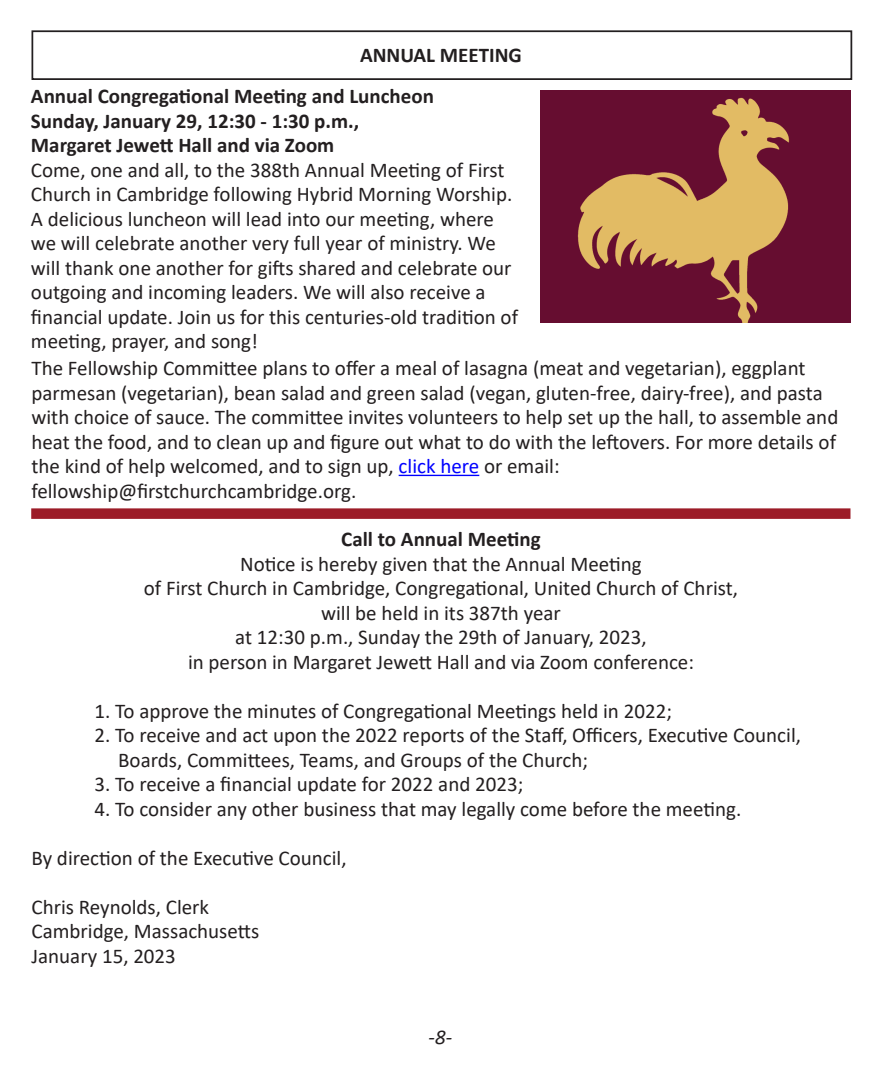
<style>
.page{position:relative;width:882px;height:1071px;background:#fff}
.page>*{position:absolute;margin:0;border:0;box-sizing:border-box;transform-origin:0 0}
.Paragraph_Style_1{font:21px/24.5px "Calibri";color:#231f20}
.Paragraph_Style_1-2{font:700 21px "Calibri";color:#231f20}
.Paragraph_Style_1-3{font:italic 21px "Calibri";color:#231f20}
.s1{color:#00f}
</style>
<div class="page">
<div style="left:32px;top:30px;width:820px;height:50px;border:2px solid #231f20"></div>
<img style="left:540px;top:91px;width:310px;height:232px">
<hr style="left:399px;top:475px;width:80px;height:1px;background:#00f">
<div style="left:31px;top:508px;width:819px;height:11px;background:#9c1c28"></div>
<p class="Paragraph_Style_1-2" style="left:360px;top:40px;width:163px">ANNUAL MEETING</p>
<p class="Paragraph_Style_1-2" style="left:31px;top:81px;width:405px">Annual Congregational Meeting and Luncheon</p>
<p class="Paragraph_Style_1-2" style="left:31px;top:106px;width:330px">Sunday, January 29, 12:30 - 1:30 p.m.,</p>
<p class="Paragraph_Style_1-2" style="left:31px;top:130px;width:305px">Margaret Jewett Hall and via Zoom</p>
<p class="Paragraph_Style_1" style="left:31px;top:157px;width:489px">Come, one and all, to the 388th Annual Meeting of First Church in Cambridge following Hybrid Morning Worship.<br>A delicious luncheon will lead into our meeting, where we will celebrate another very full year of ministry. We will thank one another for gifts shared and celebrate our outgoing and incoming leaders. We will also receive a financial update. Join us for this centuries-old tradition of meeting, prayer, and song!</p>
<p class="Paragraph_Style_1" style="left:32px;top:355px;width:776px">The Fellowship Committee plans to offer a meal of lasagna (meat and vegetarian), eggplant</p>
<p class="Paragraph_Style_1" style="left:32px;top:380px;width:808px">parmesan (vegetarian), bean salad and green salad (vegan, gluten-free, dairy-free), and pasta with choice of sauce. The committee invites volunteers to help set up the hall, to assemble and heat the food, and to clean up and figure out what to do with the leftovers. For more details of the kind of help welcomed, and to sign up, <span class="s1">click here</span> or email:</p>
<p class="Paragraph_Style_1" style="left:32px;top:478px;width:326px">fellowship@firstchurchcambridge.org.</p>
<p class="Paragraph_Style_1-2" style="left:341px;top:524px;width:201px">Call to Annual Meeting</p>
<p class="Paragraph_Style_1" style="left:240px;top:551px;width:403px">Notice is hereby given that the Annual Meeting</p>
<p class="Paragraph_Style_1" style="left:144px;top:576px;width:596px">of First Church in Cambridge, Congregational, United Church of Christ,</p>
<p class="Paragraph_Style_1" style="left:321px;top:600px;width:241px">will be held in its 387th year</p>
<p class="Paragraph_Style_1" style="left:235px;top:625px;width:413px">at 12:30 p.m., Sunday the 29th of January, 2023,</p>
<p class="Paragraph_Style_1" style="left:188px;top:649px;width:507px">in person in Margaret Jewett Hall and via Zoom conference:</p>
<p class="Paragraph_Style_1" style="left:94px;top:698px;width:579px">1. To approve the minutes of Congregational Meetings held in 2022;</p>
<p class="Paragraph_Style_1" style="left:94px;top:723px;width:708px">2. To receive and act upon the 2022 reports of the Staff, Officers, Executive Council,</p>
<p class="Paragraph_Style_1" style="left:118px;top:747px;width:471px">Boards, Committees, Teams, and Groups of the Church;</p>
<p class="Paragraph_Style_1" style="left:94px;top:772px;width:430px">3. To receive a financial update for 2022 and 2023;</p>
<p class="Paragraph_Style_1" style="left:94px;top:796px;width:648px">4. To consider any other business that may legally come before the meeting.</p>
<p class="Paragraph_Style_1" style="left:32px;top:845px;width:317px">By direction of the Executive Council,</p>
<p class="Paragraph_Style_1" style="left:32px;top:894px;width:179px">Chris Reynolds, Clerk</p>
<p class="Paragraph_Style_1" style="left:32px;top:919px;width:229px">Cambridge, Massachusetts</p>
<p class="Paragraph_Style_1" style="left:32px;top:943px;width:146px">January 15, 2023</p>
<p class="Paragraph_Style_1-3" style="left:429px;top:1023px;width:25px">-8-</p>
</div>
